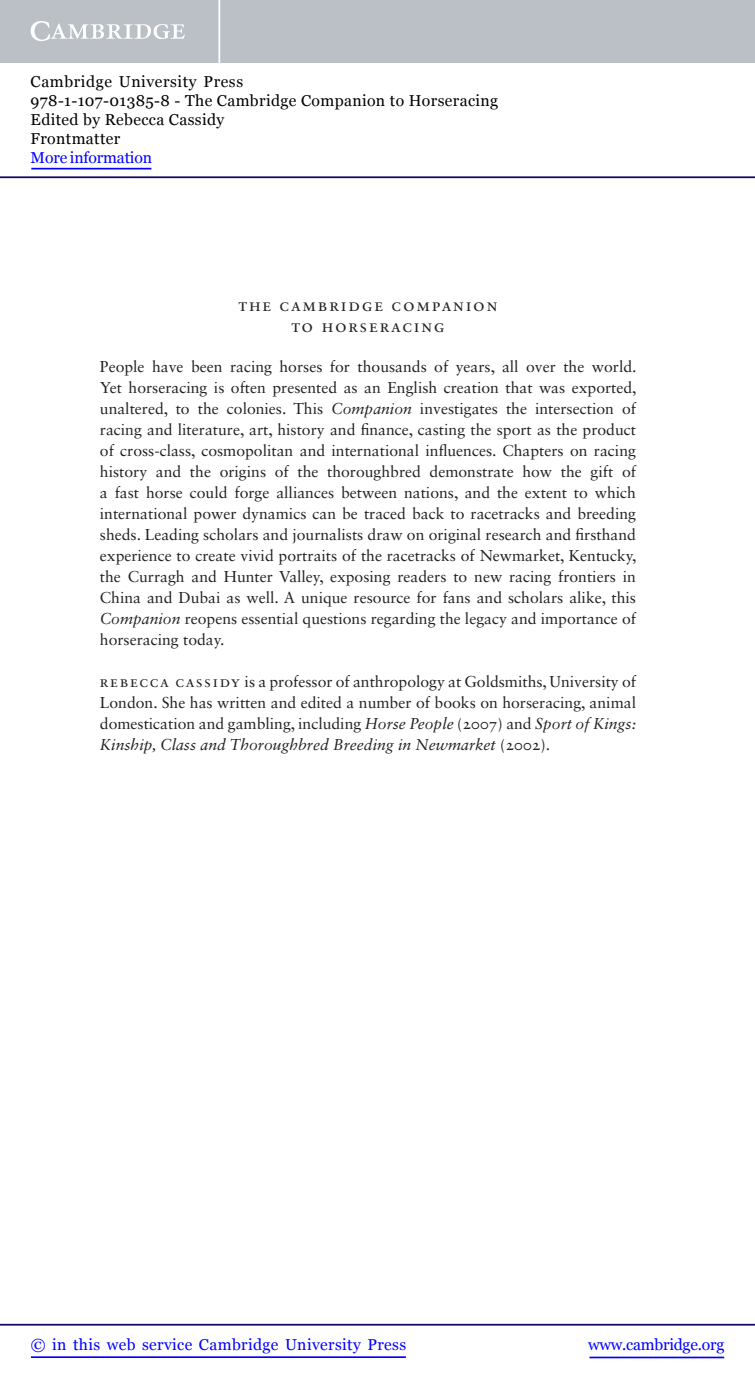
<style>
.page{position:relative;width:755px;height:1385px;background:#fff}
.page>*{position:absolute;margin:0;border:0;box-sizing:border-box;transform-origin:0 0}
.t1{font:17.5px/21px "Sabon LT Std";letter-spacing:.1em;color:#231f20;text-align:center}
.t2{font:15.75px/21px "Sabon LT Std";color:#231f20;text-align:justify}
.t3{font:15.75px/18.9px "Georgia";letter-spacing:.025em;color:#000}
.t4{font:15.75px "Georgia";letter-spacing:.025em;color:#00f}
.t5{font:15.75px "Georgia";letter-spacing:-.015em;color:#00f}
.t6{font:15.75px "Georgia";letter-spacing:-.01em;color:#00f}
.s1{font-style:italic}
</style>
<div class="page">
<hr style="left:589px;top:1356px;width:134px;height:2px;background:#00f">
<hr style="left:0;top:1324px;width:754px;height:1px;background:#150666">
<hr style="left:31px;top:1356px;width:374px;height:2px;background:#00f">
<div style="left:0;top:0;width:754px;height:63px;background:#bac0c6"></div>
<svg style="left:31px;top:21px;width:154px;height:20px"></svg>
<hr style="left:218px;top:0;width:2px;height:63px;background:#fff">
<hr style="left:0;top:176px;width:754px;height:2px;background:#150666">
<hr style="left:31px;top:168px;width:120px;height:1px;background:#00f">
<p class="t3" style="left:31px;top:72px;width:469px">Cambridge University Press<br>978-1-107-01385-8 - The Cambridge Companion to Horseracing<br>Edited by Rebecca Cassidy<br>Frontmatter</p>
<p class="t6" style="left:31px;top:148px;width:123px">More information</p>
<p class="t1" style="left:238px;top:294px;width:260px">The Cambridge Companion to Horseracing</p>
<p class="t2" style="left:100px;top:356px;width:538px">People have been racing horses for thousands of years, all over the world.<br>Yet horseracing is often presented as an English creation that was exported, unaltered, to the colonies. This <span class="s1">Companion</span> investigates the intersection of racing and literature, art, history and finance, casting the sport as the product of cross-class, cosmopolitan and international influences. Chapters on racing history and the origins of the thoroughbred demonstrate how the gift of a fast horse could forge alliances between nations, and the extent to which international power dynamics can be traced back to racetracks and breeding sheds. Leading scholars and journalists draw on original research and firsthand experience to create vivid portraits of the racetracks of Newmarket, Kentucky, the Curragh and Hunter Valley, exposing readers to new racing frontiers in China and Dubai as well. A unique resource for fans and scholars alike, this <span class="s1">Companion</span> reopens essential questions regarding the legacy and importance of horseracing today.</p>
<p class="t2" style="left:100px;top:671px;width:537px">rebecca cassidy is a professor of anthropology at Goldsmiths, University of London. She has written and edited a number of books on horseracing, animal domestication and gambling, including <span class="s1">Horse People</span> (2007) and <span class="s1">Sport of Kings:<br>Kinship, Class and Thoroughbred Breeding in Newmarket</span> (2002).</p>
<p class="t4" style="left:31px;top:1335px;width:376px">© in this web service Cambridge University Press</p>
<p class="t5" style="left:587px;top:1336px;width:137px">www.cambridge.org</p>
</div>
